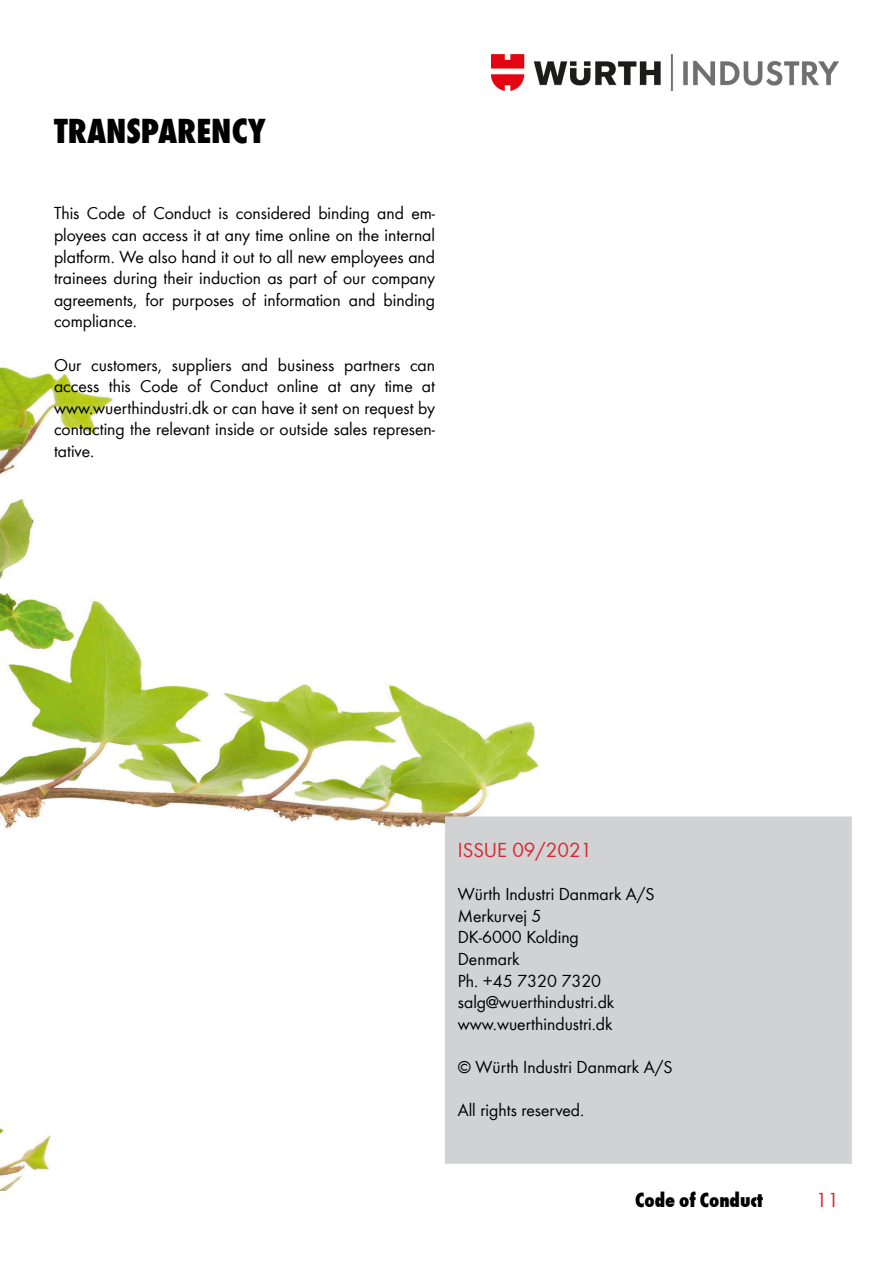
<style>
.page{position:relative;width:893px;height:1263px;background:#fff}
.page>*{position:absolute;margin:0;border:0;box-sizing:border-box;transform-origin:0 0}
.t1{font:800 condensed 36px "Wuerth";color:#000}
.t2{font:21px "Wuerth";color:#d7282f}
.t3{font:800 condensed 21px "Wuerth";color:#000}
.t4{font:18px/21.6px "Wuerth";color:#000;text-align:justify}
</style>
<div class="page">
<img style="left:0;top:367px;width:539px;height:823px">
<img style="left:492px;top:54px;width:347px;height:37px">
<div style="left:445px;top:816px;width:407px;height:348px;background:#d1d2d4"></div>
<p class="t1" style="left:54px;top:106px;width:213px">TRANSPARENCY</p>
<p class="t4" style="left:54px;top:202px;width:383px">This Code of Conduct is considered binding and em&shy;ployees can access it at any time online on the internal platform. We also hand it out to all new employees and trainees during their induction as part of our company agreements, for purposes of information and binding compliance.</p>
<p class="t4" style="left:54px;top:353px;width:383px">Our customers, suppliers and business partners can access this Code of Conduct online at any time at www.wuerthindustri.dk or can have it sent on request by contacting the relevant inside or outside sales represen&shy;tative.</p>
<p class="t2" style="left:458px;top:836px;width:136px">ISSUE 09/2021</p>
<p class="t4" style="left:458px;top:882px;width:198px">Würth Industri Danmark A/S</p>
<p class="t4" style="left:458px;top:904px;width:85px">Merkurvej 5</p>
<p class="t4" style="left:458px;top:926px;width:123px">DK-6000 Kolding</p>
<p class="t4" style="left:458px;top:947px;width:63px">Denmark</p>
<p class="t4" style="left:458px;top:969px;width:145px">Ph. +45 7320 7320</p>
<p class="t4" style="left:458px;top:990px;width:158px">salg@wuerthindustri.dk</p>
<p class="t4" style="left:458px;top:1012px;width:156px">www.wuerthindustri.dk</p>
<p class="t4" style="left:458px;top:1055px;width:216px">© Würth Industri Danmark A/S</p>
<p class="t4" style="left:458px;top:1098px;width:128px">All rights reserved.</p>
<p class="t3" style="left:635px;top:1185px;width:129px">Code of Conduct</p>
<p class="t2" style="left:816px;top:1186px;width:25px">11</p>
</div>
